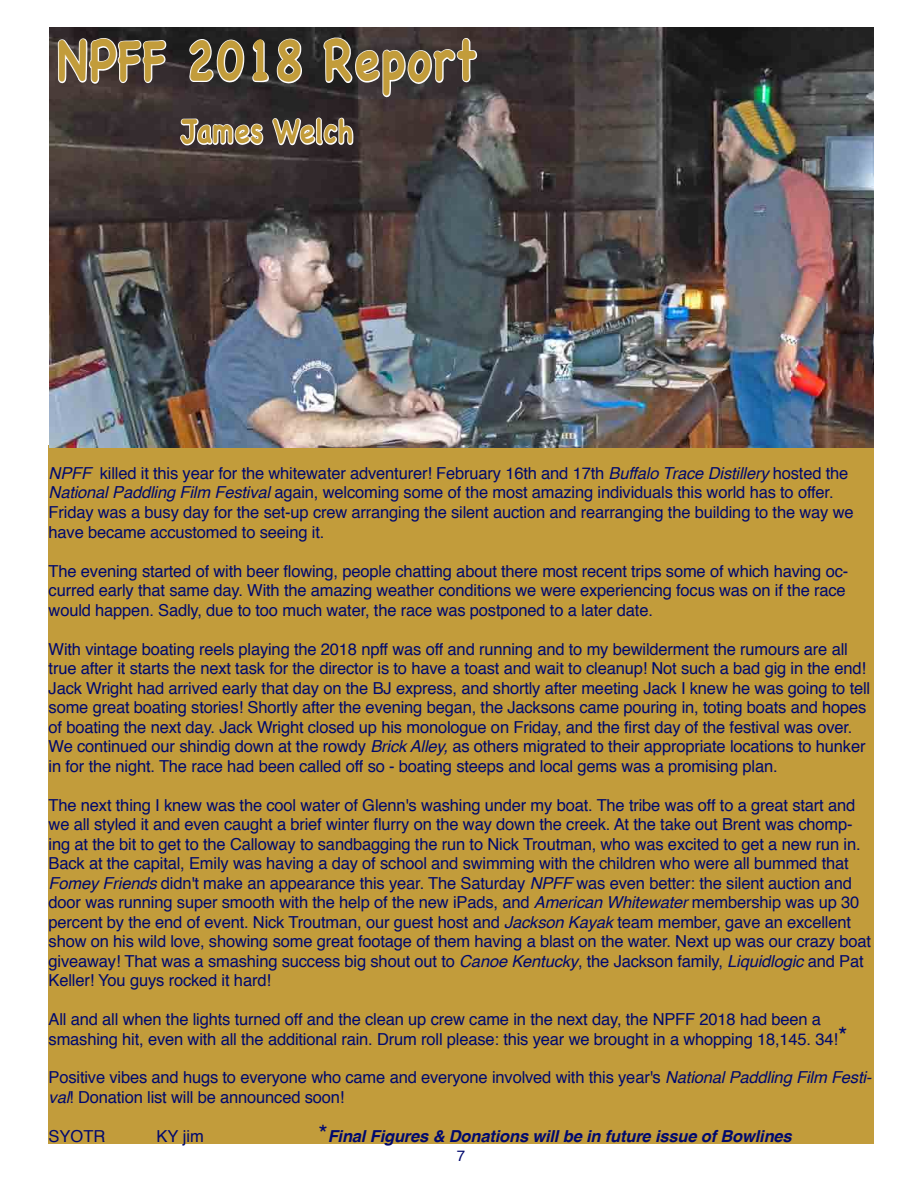
<style>
.page{position:relative;width:918px;height:1188px;background:#fff}
.page>*{position:absolute;margin:0;border:0;box-sizing:border-box;transform-origin:0 0}
.t1{font:700 56.1px "Chalkboard SE";letter-spacing:.02em;color:#c29c3b;scale:.82 1}
.t2{font:700 33.15px "Chalkboard SE";letter-spacing:.02em;color:#c29c3b;scale:.82 1}
.t3{font:16.5px/19.5px "Helvetica";letter-spacing:-.01em;color:#00096e}
.t4{font:italic 700 16.5px "Helvetica";letter-spacing:-.01em;color:#00096e}
.t5{font:15px "Helvetica";color:#00096e}
.s1{font-style:italic}
.s2{font-size:24px}
.s3{font-weight:400;font-style:normal;font-size:24px}
</style>
<div class="page">
<div style="left:49px;top:446px;width:825px;height:698px;background:#c29c3b"></div>
<img style="left:50px;top:27px;width:824px;height:420px">
<svg style="left:56px;top:36px;width:112px;height:53px"></svg>
<svg style="left:178px;top:36px;width:301px;height:111px;background:#544f50"></svg>
<h1 class="t1" style="left:57px;top:27px;width:513px">NPFF 2018 Report</h1>
<h2 class="t2" style="left:182px;top:112px;width:211px">James Welch</h2>
<p class="t3" style="left:49px;top:464px;width:807px"><span class="s1">NPFF</span> killed it this year for the whitewater adventurer! February 16th and 17th <span class="s1">Buffalo Trace Distillery</span> hosted the <span class="s1">National Paddling Film Festival</span> again, welcoming some of the most amazing individuals this world has to offer.<br>Friday was a busy day for the set-up crew arranging the silent auction and rearranging the building to the way we have became accustomed to seeing it.</p>
<p class="t3" style="left:49px;top:561px;width:801px">The evening started of with beer flowing, people chatting about there most recent trips some of which having oc&shy;curred early that same day. With the amazing weather conditions we were experiencing focus was on if the race would happen. Sadly, due to too much water, the race was postponed to a later date.</p>
<p class="t3" style="left:49px;top:639px;width:823px">With vintage boating reels playing the 2018 npff was off and running and to my bewilderment the rumours are all true after it starts the next task for the director is to have a toast and wait to cleanup! Not such a bad gig in the end!<br>Jack Wright had arrived early that day on the BJ express, and shortly after meeting Jack I knew he was going to tell some great boating stories! Shortly after the evening began, the Jacksons came pouring in, toting boats and hopes of boating the next day. Jack Wright closed up his monologue on Friday, and the first day of the festival was over.<br>We continued our shindig down at the rowdy <span class="s1">Brick Alley,</span> as others migrated to their appropriate locations to hunker in for the night. The race had been called off so - boating steeps and local gems was a promising plan.</p>
<p class="t3" style="left:49px;top:796px;width:824px">The next thing I knew was the cool water of Glenn's washing under my boat. The tribe was off to a great start and we all styled it and even caught a brief winter flurry on the way down the creek. At the take out Brent was chomp&shy;ing at the bit to get to the Calloway to sandbagging the run to Nick Troutman, who was excited to get a new run in.<br>Back at the capital, Emily was having a day of school and swimming with the children who were all bummed that <span class="s1">Fomey Friends</span> didn't make an appearance this year. The Saturday <span class="s1">NPFF</span> was even better: the silent auction and door was running super smooth with the help of the new iPads, and <span class="s1">American Whitewater</span> membership was up 30 percent by the end of event. Nick Troutman, our guest host and <span class="s1">Jackson Kayak</span> team member, gave an excellent show on his wild love, showing some great footage of them having a blast on the water. Next up was our crazy boat giveaway! That was a smashing success big shout out to <span class="s1">Canoe Kentucky</span>, the Jackson family, <span class="s1">Liquidlogic</span> and Pat Keller! You guys rocked it hard!</p>
<p class="t3" style="left:49px;top:1010px;width:800px">All and all when the lights turned off and the clean up crew came in the next day, the NPFF 2018 had been a smashing hit, even with all the additional rain. Drum roll please: this year we brought in a whopping 18,145. 34!<span class="s2">*</span></p>
<p class="t3" style="left:49px;top:1068px;width:825px">Positive vibes and hugs to everyone who came and everyone involved with this year's <span class="s1">National Paddling Film Festi&shy;val</span>! Donation list will be announced soon!</p>
<p class="t3" style="left:49px;top:1127px;width:58px">SYOTR</p>
<p class="t3" style="left:157px;top:1127px;width:49px">KY jim</p>
<p class="t4" style="left:319px;top:1123px;width:475px"><span class="s3">*</span>Final Figures &amp; Donations will be in future issue of Bowlines</p>
<p class="t5" style="left:457px;top:1144px;width:10px">7</p>
</div>
